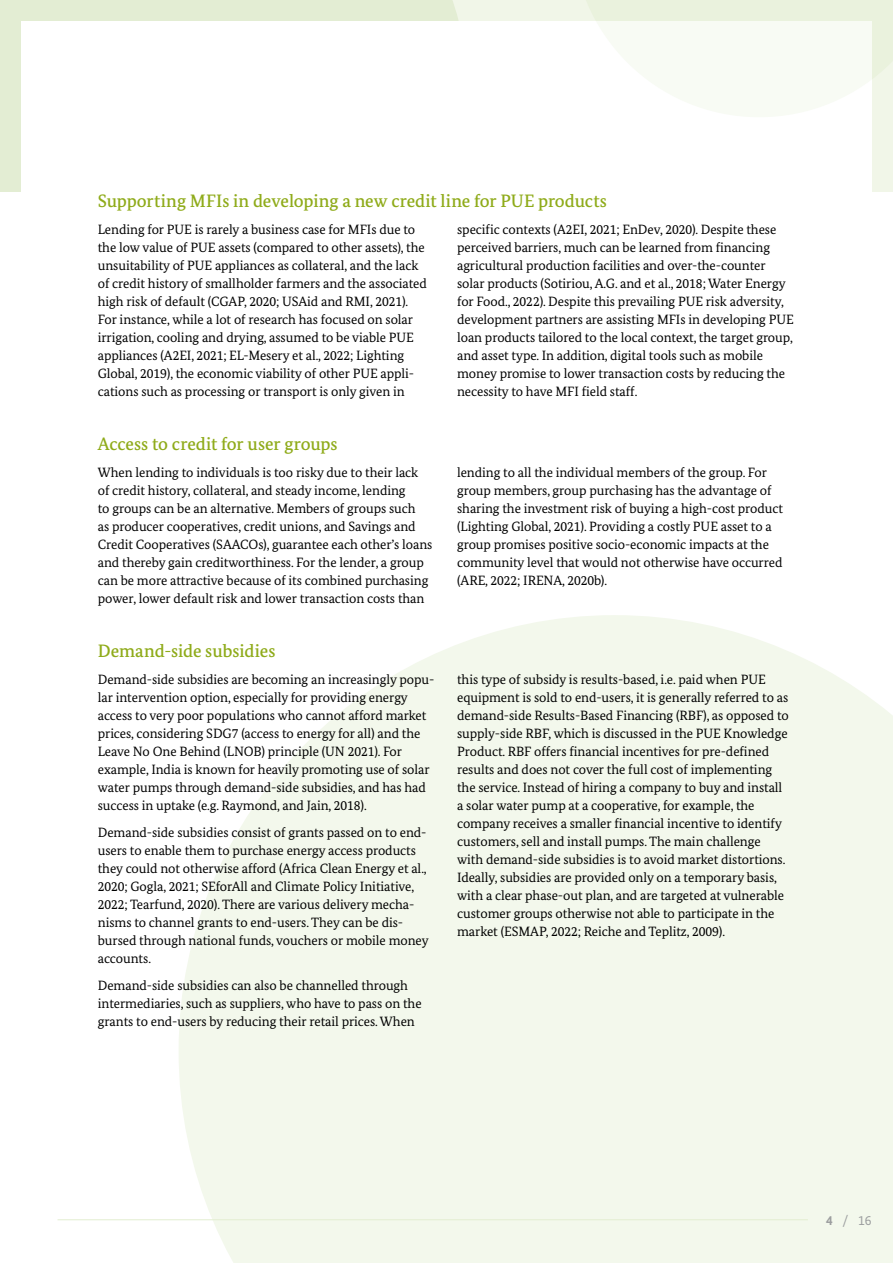
<style>
.page{position:relative;width:893px;height:1263px;background:#fff}
.page>*{position:absolute;margin:0;border:0;box-sizing:border-box;transform-origin:0 0}
.t1{font:500 18px "Bundes Serif";letter-spacing:-.005em;color:#8fab1a}
.t2{font:13.5px/18px "Bundes Serif";letter-spacing:-.005em;color:#000}
.t3{font:13.5px "Bundes Sans";color:#9c9e9f}
.s1{font-weight:700}
</style>
<div class="page">
<div style="left:0;top:0;width:893px;height:191px;background:#f1f6e8"></div>
<div style="left:0;top:0;width:459px;height:191px;background:#e3edd3"></div>
<div style="left:21px;top:21px;width:851px;height:1221px;background:#fff"></div>
<svg style="left:179px;top:615px;width:714px;height:648px;background:#f4f8ee"></svg>
<svg style="left:586px;top:0;width:307px;height:117px"></svg>
<hr style="left:58px;top:1219px;width:750px;height:1px;background:#e3eed1">
<h1 class="t1" style="left:98px;top:190px;width:511px">Supporting MFIs in developing a new credit line for PUE products</h1>
<p class="t2" style="left:98px;top:220px;width:331px">Lending for PUE is rarely a business case for MFIs due to the low value of PUE assets (compared to other assets), the unsuitability of PUE appliances as collateral, and the lack of credit history of smallholder farmers and the associated high risk of default (CGAP, 2020; USAid and RMI, 2021).<br>For instance, while a lot of research has focused on solar irrigation, cooling and drying, assumed to be viable PUE appliances (A2EI, 2021; EL-Mesery et al., 2022; Lighting Global, 2019), the economic viability of other PUE appli&shy;cations such as processing or transport is only given in</p>
<p class="t2" style="left:457px;top:220px;width:338px">specific contexts (A2EI, 2021; EnDev, 2020). Despite these perceived barriers, much can be learned from financing agricultural production facilities and over-the-counter solar products (Sotiriou, A.G. and et al., 2018; Water Energy for Food., 2022). Despite this prevailing PUE risk adversity, development partners are assisting MFIs in developing PUE loan products tailored to the local context, the target group, and asset type. In addition, digital tools such as mobile money promise to lower transaction costs by reducing the necessity to have MFI field staff.</p>
<h1 class="t1" style="left:98px;top:433px;width:241px">Access to credit for user groups</h1>
<p class="t2" style="left:98px;top:463px;width:336px">When lending to individuals is too risky due to their lack of credit history, collateral, and steady income, lending<br>to groups can be an alternative. Members of groups such<br>as producer cooperatives, credit unions, and Savings and Credit Cooperatives (SAACOs), guarantee each other’s loans and thereby gain creditworthiness. For the lender, a group can be more attractive because of its combined purchasing power, lower default risk and lower transaction costs than</p>
<p class="t2" style="left:457px;top:463px;width:327px">lending to all the individual members of the group. For group members, group purchasing has the advantage of sharing the investment risk of buying a high-cost product (Lighting Global, 2021). Providing a costly PUE asset to a group promises positive socio-economic impacts at the community level that would not otherwise have occurred (ARE, 2022; IRENA, 2020b).</p>
<h1 class="t1" style="left:98px;top:640px;width:179px">Demand-side subsidies</h1>
<p class="t2" style="left:98px;top:670px;width:338px">Demand-side subsidies are becoming an increasingly popu&shy;lar intervention option, especially for providing energy access to very poor populations who cannot afford market prices, considering SDG7 (access to energy for all) and the Leave No One Behind (LNOB) principle (UN 2021). For example, India is known for heavily promoting use of solar water pumps through demand-side subsidies, and has had success in uptake (e.g. Raymond, and Jain, 2018).</p>
<p class="t2" style="left:98px;top:823px;width:333px">Demand-side subsidies consist of grants passed on to end&shy;users to enable them to purchase energy access products they could not otherwise afford (Africa Clean Energy et al., 2020; Gogla, 2021; SEforAll and Climate Policy Initiative, 2022; Tearfund, 2020). There are various delivery mecha&shy;nisms to channel grants to end-users. They can be dis&shy;bursed through national funds, vouchers or mobile money accounts.</p>
<p class="t2" style="left:98px;top:976px;width:325px">Demand-side subsidies can also be channelled through intermediaries, such as suppliers, who have to pass on the grants to end-users by reducing their retail prices. When</p>
<p class="t2" style="left:457px;top:670px;width:333px">this type of subsidy is results-based, i.e. paid when PUE equipment is sold to end-users, it is generally referred to as demand-side Results-Based Financing (RBF), as opposed to supply-side RBF, which is discussed in the PUE Knowledge Product. RBF offers financial incentives for pre-defined results and does not cover the full cost of implementing the service. Instead of hiring a company to buy and install a solar water pump at a cooperative, for example, the company receives a smaller financial incentive to identify customers, sell and install pumps. The main challenge with demand-side subsidies is to avoid market distortions.<br>Ideally, subsidies are provided only on a temporary basis, with a clear phase-out plan, and are targeted at vulnerable customer groups otherwise not able to participate in the market (ESMAP, 2022; Reiche and Teplitz, 2009).</p>
<p class="t3" style="left:826px;top:1212px;width:47px"><span class="s1">4</span> / 16</p>
</div>
